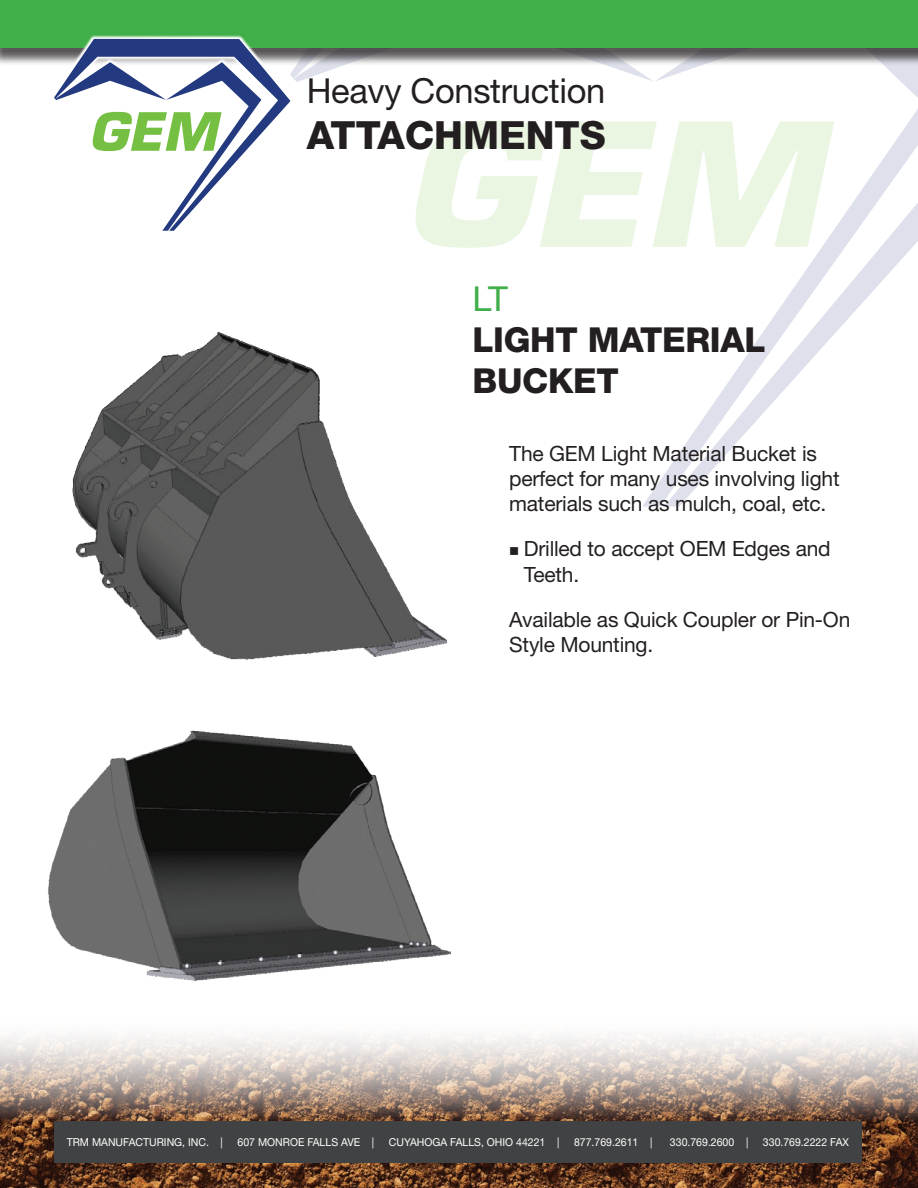
<style>
.page{position:relative;width:918px;height:1188px;background:#fff}
.page>*{position:absolute;margin:0;border:0;box-sizing:border-box;transform-origin:0 0}
.t1{font:800 38.85px "Helvetica Neue";color:#231f20}
.t2{font:800 34.5px/41.4px "Helvetica Neue";letter-spacing:-.01em;color:#231f20}
.t3{font:34.5px "Helvetica Neue";letter-spacing:-.01em;color:#231f20}
.t4{font:34.5px "Helvetica Neue";color:#40ae49}
.t5{font:21px/25.2px "Helvetica Neue";letter-spacing:-.01em;color:#231f20}
.t6{font:10.95px "Helvetica Neue";color:#fff;scale:.96 1}
</style>
<div class="page">
<svg style="left:294px;top:67px;width:624px;height:440px"></svg>
<svg style="left:409px;top:120px;width:425px;height:128px"></svg>
<img style="left:0;top:1036px;width:918px;height:152px">
<div style="left:54px;top:1121px;width:808px;height:41px;background:#414243"></div>
<img style="left:48px;top:730px;width:402px;height:252px">
<img style="left:72px;top:317px;width:390px;height:343px">
<div style="left:0;top:0;width:918px;height:67px;background:#231f20;opacity:.75"></div>
<div style="left:0;top:0;width:918px;height:48px;background:#40ae49"></div>
<svg style="left:50px;top:35px;width:244px;height:67px"></svg>
<svg style="left:54px;top:39px;width:236px;height:192px"></svg>
<svg style="left:91px;top:112px;width:131px;height:39px"></svg>
<p class="t3" style="left:307px;top:70px;width:300px">Heavy Construction</p>
<p class="t1" style="left:307px;top:112px;width:301px">ATTACHMENTS</p>
<p class="t4" style="left:472px;top:278px;width:37px">LT</p>
<p class="t2" style="left:472px;top:319px;width:294px">LIGHT MATERIAL<br>BUCKET</p>
<p class="t5" style="left:509px;top:440px;width:332px">The GEM Light Material Bucket is perfect for many uses involving light materials such as mulch, coal, etc.</p>
<p class="t5" style="left:524px;top:536px;width:308px;text-indent:-15px">■ Drilled to accept OEM Edges and<br>Teeth.</p>
<p class="t5" style="left:509px;top:607px;width:343px">Available as Quick Coupler or Pin-On<br>Style Mounting.</p>
<p class="t6" style="left:67px;top:1136px;width:164px">TRM MANUFACTURING, INC. |</p>
<p class="t6" style="left:238px;top:1136px;width:144px">607 MONROE FALLS AVE |</p>
<p class="t6" style="left:389px;top:1136px;width:179px">CUYAHOGA FALLS, OHIO 44221 |</p>
<p class="t6" style="left:574px;top:1136px;width:83px">877.769.2611 |</p>
<p class="t6" style="left:670px;top:1136px;width:83px">330.769.2600 |</p>
<p class="t6" style="left:763px;top:1136px;width:91px">330.769.2222 FAX</p>
</div>
